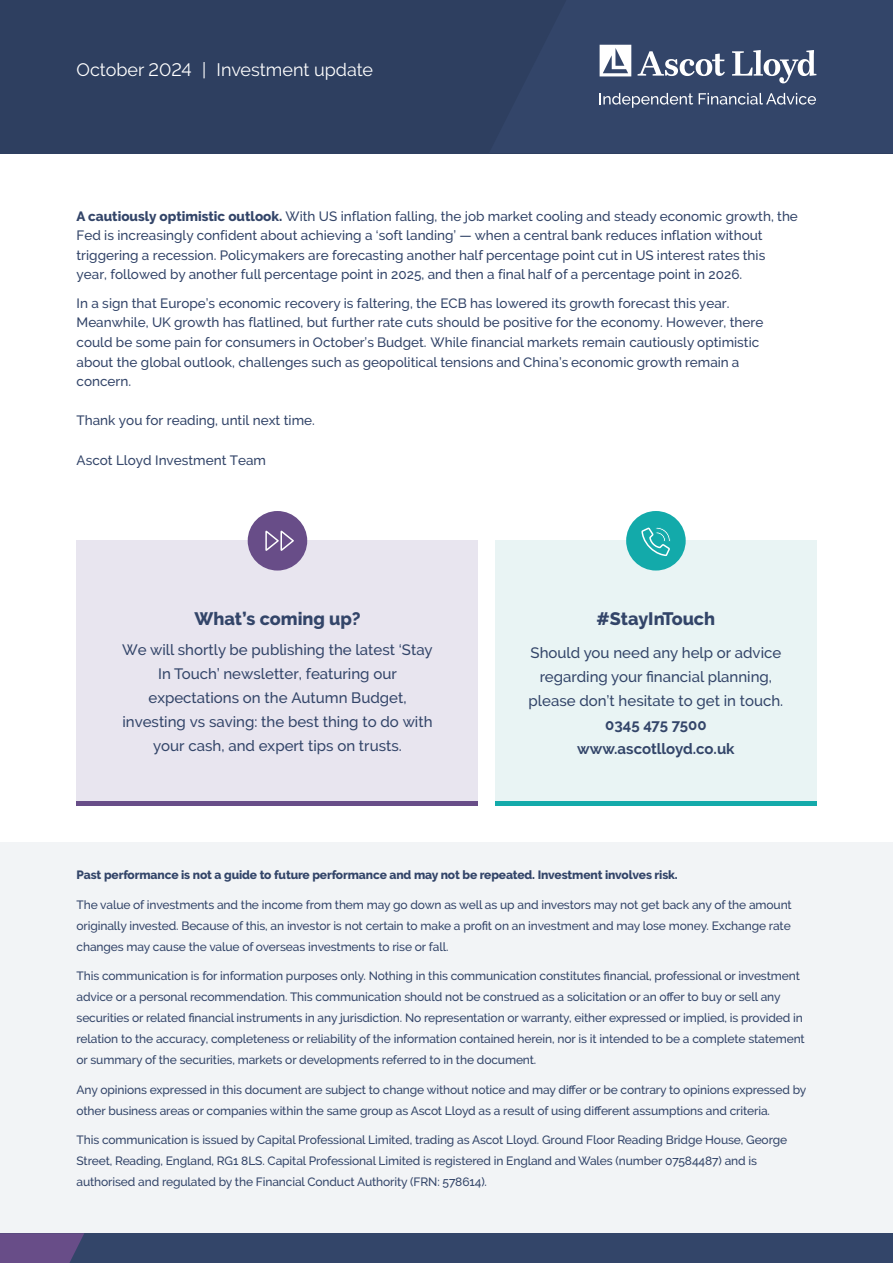
<style>
.page{position:relative;width:893px;height:1263px;background:#fff}
.page>*{position:absolute;margin:0;border:0;box-sizing:border-box;transform-origin:0 0}
.t1{font:18px "Raleway";color:#fff}
.t2{font:800 18px "Raleway";color:#334569}
.t3{font:500 15px/24px "Raleway";color:#334569;text-align:center}
.t4{font:700 15px/24px "Raleway";color:#334569;text-align:center}
.t5{font:500 13.5px/19.6px "Raleway";color:#334569}
.t6{font:500 12px/21px "Raleway";letter-spacing:-.01em;color:#334569}
.t7{font:800 12px "Raleway";letter-spacing:-.01em;color:#334569}
.s1{font-weight:800}
</style>
<div class="page">
<div style="left:0;top:843px;width:893px;height:390px;background:#f2f4f6"></div>
<div style="left:0;top:0;width:893px;height:153px;background:#2e3f60"></div>
<svg style="left:638px;top:50px;width:178px;height:33px"></svg>
<svg style="left:600px;top:45px;width:31px;height:31px"></svg>
<svg style="left:600px;top:93px;width:93px;height:15px"></svg>
<svg style="left:699px;top:93px;width:117px;height:12px"></svg>
<div style="left:0;top:1233px;width:893px;height:30px;background:#334569"></div>
<svg style="left:0;top:1233px;width:84px;height:30px;background:#634c85"></svg>
<div style="left:495px;top:541px;width:321px;height:265px;background:#e9f4f4"></div>
<div style="left:626px;top:511px;width:60px;height:59px;background:#13aaaa;border-radius:50%"></div>
<svg style="left:641px;top:527px;width:29px;height:30px"></svg>
<div style="left:77px;top:541px;width:401px;height:265px;background:#e8e5ef"></div>
<div style="left:248px;top:511px;width:59px;height:59px;background:#684d88;border-radius:50%"></div>
<svg style="left:265px;top:530px;width:29px;height:21px"></svg>
<hr style="left:495px;top:802px;width:321px;height:4px;background:#13aaaa">
<hr style="left:77px;top:802px;width:401px;height:4px;background:#684d88">
<h1 class="t1" style="left:77px;top:59px;width:298px">October 2024 | Investment update</h1>
<p class="t5" style="left:77px;top:206px;width:723px"><span class="s1">A cautiously optimistic outlook.</span> With US inflation falling, the job market cooling and steady economic growth, the Fed is increasingly confident about achieving a ‘soft landing’ — when a central bank reduces inflation without triggering a recession. Policymakers are forecasting another half percentage point cut in US interest rates this year, followed by another full percentage point in 2025, and then a final half of a percentage point in 2026.</p>
<p class="t5" style="left:77px;top:293px;width:688px">In a sign that Europe’s economic recovery is faltering, the ECB has lowered its growth forecast this year.<br>Meanwhile, UK growth has flatlined, but further rate cuts should be positive for the economy. However, there could be some pain for consumers in October’s Budget. While financial markets remain cautiously optimistic about the global outlook, challenges such as geopolitical tensions and China’s economic growth remain a concern.</p>
<p class="t5" style="left:77px;top:411px;width:240px">Thank you for reading, until next time.</p>
<p class="t5" style="left:77px;top:450px;width:191px">Ascot Lloyd Investment Team</p>
<h1 class="t2" style="left:194px;top:609px;width:168px">What’s coming up?</h1>
<p class="t3" style="left:122px;top:638px;width:312px">We will shortly be publishing the latest ‘Stay In Touch’ newsletter, featuring our expectations on the Autumn Budget, investing vs saving: the best thing to do with your cash, and expert tips on trusts.</p>
<h1 class="t2" style="left:597px;top:609px;width:120px">#StayInTouch</h1>
<p class="t3" style="left:529px;top:640px;width:256px">Should you need any help or advice regarding your financial planning, please don’t hesitate to get in touch.</p>
<p class="t4" style="left:577px;top:712px;width:159px">0345 475 7500 www.ascotlloyd.co.uk</p>
<p class="t7" style="left:77px;top:868px;width:603px">Past performance is not a guide to future performance and may not be repeated. Investment involves risk.</p>
<p class="t6" style="left:77px;top:894px;width:717px;text-align:justify">The value of investments and the income from them may go down as well as up and investors may not get back any of the amount originally invested. Because of this, an investor is not certain to make a profit on an investment and may lose money. Exchange rate changes may cause the value of overseas investments to rise or fall.</p>
<p class="t6" style="left:77px;top:966px;width:730px">This communication is for information purposes only. Nothing in this communication constitutes financial, professional or investment advice or a personal recommendation. This communication should not be construed as a solicitation or an offer to buy or sell any securities or related financial instruments in any jurisdiction. No representation or warranty, either expressed or implied, is provided in relation to the accuracy, completeness or reliability of the information contained herein, nor is it intended to be a complete statement or summary of the securities, markets or developments referred to in the document.</p>
<p class="t6" style="left:77px;top:1079px;width:731px">Any opinions expressed in this document are subject to change without notice and may differ or be contrary to opinions expressed by other business areas or companies within the same group as Ascot Lloyd as a result of using different assumptions and criteria.</p>
<p class="t6" style="left:77px;top:1130px;width:712px">This communication is issued by Capital Professional Limited, trading as Ascot Lloyd. Ground Floor Reading Bridge House, George<br>Street, Reading, England, RG1 8LS. Capital Professional Limited is registered in England and Wales (number 07584487) and is authorised and regulated by the Financial Conduct Authority (FRN: 578614).</p>
</div>
